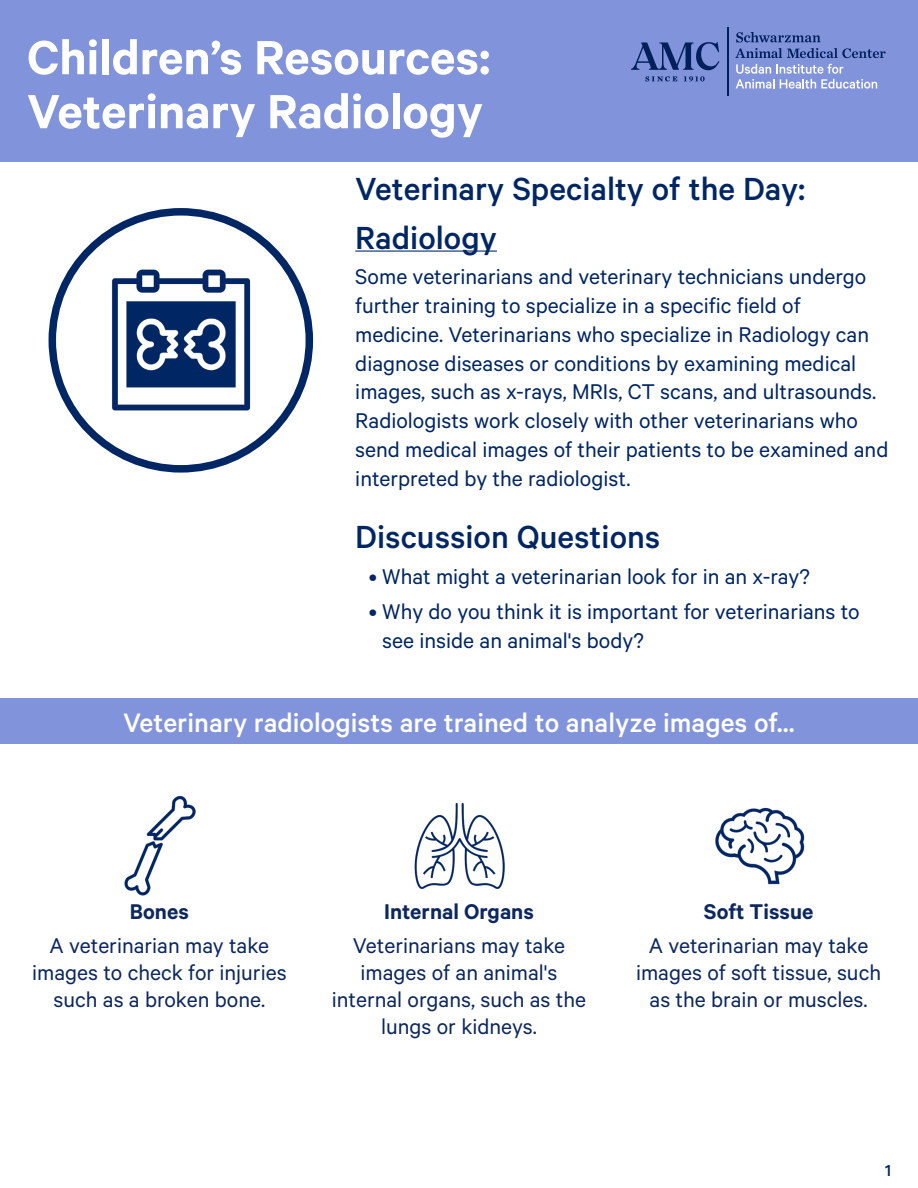
<style>
.page{position:relative;width:918px;height:1188px;background:#fff}
.page>*{position:absolute;margin:0;border:0;box-sizing:border-box;transform-origin:0 0}
.t1{font:600 54px "Calibre";color:#fff}
.CMYK_Navy_-_Content{font:500 36px "Calibre";color:#002664}
.CMYK_Navy_-_Content-2{font:500 30px "Calibre";color:#fff}
.CMYK_Navy_-_Bullet_T{font:24px/28.8px "Calibre";color:#002664}
.CMYK_Navy_-_Content-3{font:24px/27px "Calibre";color:#0c285f;text-align:center}
.CMYK_Navy_-_Content-4{font:600 24px "Calibre";color:#0c285f}
.t2{font:500 18px "Calibre";color:#002664}
</style>
<div class="page">
<div style="left:0;top:0;width:918px;height:162px;background:#8193db"></div>
<hr style="left:355px;top:251px;width:142px;height:1px;background:#002664">
<div style="left:0;top:698px;width:918px;height:46px;background:#8193db"></div>
<img style="left:52px;top:212px;width:257px;height:257px;border-radius:129px">
<div style="left:49px;top:208px;width:264px;height:265px;border:8px solid #002664;border-radius:50%"></div>
<img style="left:124px;top:795px;width:72px;height:101px">
<img style="left:414px;top:802px;width:91px;height:88px">
<img style="left:715px;top:807px;width:90px;height:78px">
<hr style="left:727px;top:27px;width:2px;height:69px;background:#00205b">
<svg style="left:736px;top:64px;width:141px;height:25px"></svg>
<svg style="left:645px;top:76px;width:32px;height:5px"></svg>
<svg style="left:684px;top:76px;width:21px;height:5px"></svg>
<svg style="left:631px;top:42px;width:88px;height:28px"></svg>
<svg style="left:735px;top:32px;width:150px;height:26px"></svg>
<p class="t1" style="left:27px;top:25px;width:465px">Children’s Resources:</p>
<p class="t1" style="left:27px;top:79px;width:458px">Veterinary Radiology</p>
<p class="CMYK_Navy_-_Content" style="left:355px;top:168px;width:452px">Veterinary Specialty of the Day:</p>
<p class="CMYK_Navy_-_Content" style="left:355px;top:216px;width:143px">Radiology</p>
<p class="CMYK_Navy_-_Bullet_T" style="left:355px;top:261px;width:535px">Some veterinarians and veterinary technicians undergo further training to specialize in a specific field of medicine. Veterinarians who specialize in Radiology can diagnose diseases or conditions by examining medical images, such as x-rays, MRIs, CT scans, and ultrasounds.<br>Radiologists work closely with other veterinarians who send medical images of their patients to be examined and interpreted by the radiologist.</p>
<p class="CMYK_Navy_-_Content" style="left:355px;top:516px;width:307px">Discussion Questions</p>
<p class="CMYK_Navy_-_Bullet_T" style="left:369px;top:561px;width:443px">• What might a veterinarian look for in an x-ray?</p>
<p class="CMYK_Navy_-_Bullet_T" style="left:382px;top:597px;width:479px;text-indent:-14px">• Why do you think it is important for veterinarians to see inside an animal's body?</p>
<p class="CMYK_Navy_-_Content-2" style="left:123px;top:705px;width:673px">Veterinary radiologists are trained to analyze images of...</p>
<p class="CMYK_Navy_-_Content-4" style="left:130px;top:898px;width:60px">Bones</p>
<p class="CMYK_Navy_-_Content-3" style="left:32px;top:931px;width:256px">A veterinarian may take images to check for injuries such as a broken bone.</p>
<p class="CMYK_Navy_-_Content-4" style="left:384px;top:898px;width:151px">Internal Organs</p>
<p class="CMYK_Navy_-_Content-3" style="left:332px;top:931px;width:256px">Veterinarians may take images of an animal's internal organs, such as the lungs or kidneys.</p>
<p class="CMYK_Navy_-_Content-4" style="left:704px;top:898px;width:111px">Soft Tissue</p>
<p class="CMYK_Navy_-_Content-3" style="left:636px;top:931px;width:247px">A veterinarian may take images of soft tissue, such as the brain or muscles.</p>
<p class="t2" style="left:885px;top:1160px;width:7px">1</p>
</div>
